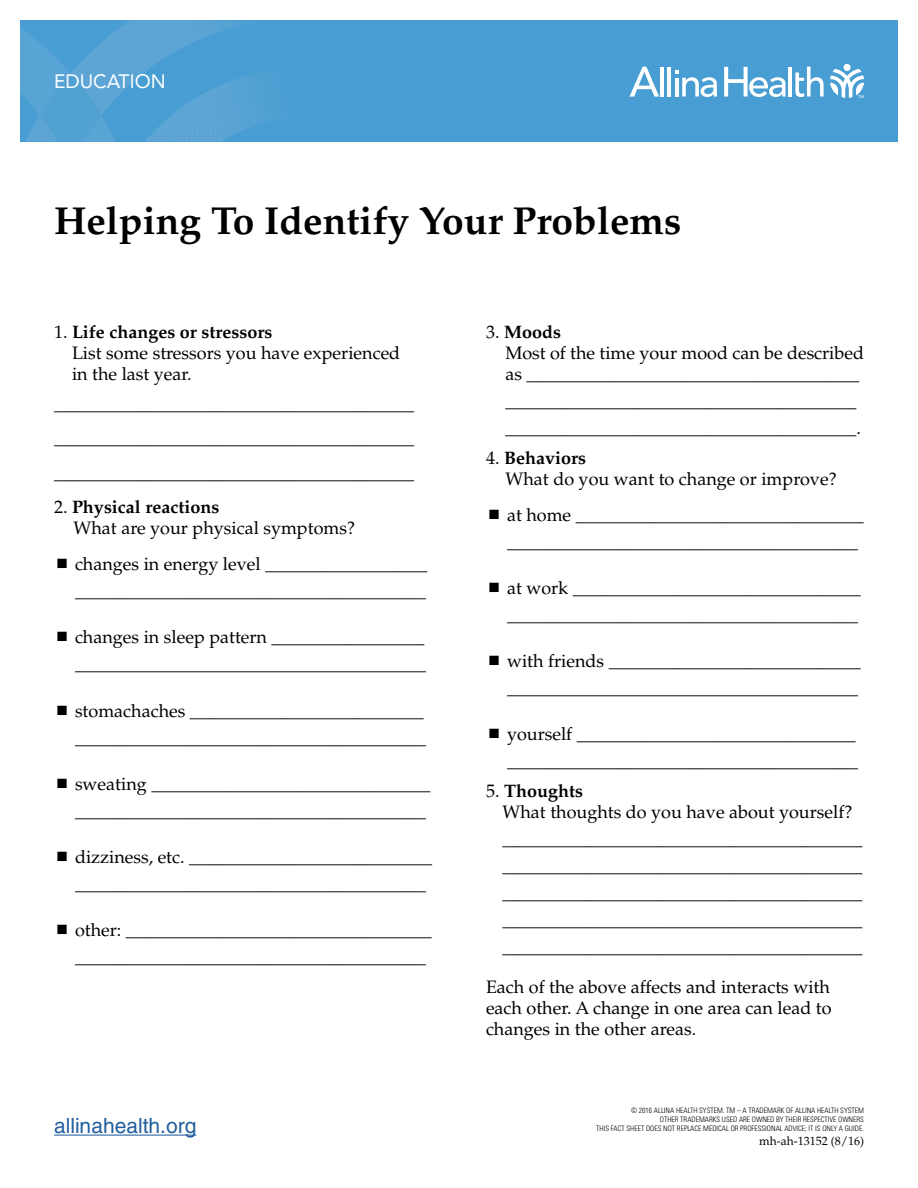
<style>
.page{position:relative;width:918px;height:1188px;background:#fff}
.page>*{position:absolute;margin:0;border:0;box-sizing:border-box;transform-origin:0 0}
.t1{font:700 39px "Palatino";color:#000}
.t2{font:21px "Helvetica";color:#215e9e}
.t3{font:19.2px "Avenir LT Std";color:#fff}
.t4{font:18px/27px "Palatino";color:#000}
.t5{font:12px "Palatino";color:#000}
.t6{font:300 condensed 7.5px/9px "Univers";color:#000;text-align:right}
.s1{font-weight:700}
</style>
<div class="page">
<hr style="left:54px;top:1135px;width:142px;height:1px;background:#215e9e">
<div style="left:20px;top:20px;width:878px;height:122px;background:#489ed2"></div>
<svg style="left:20px;top:20px;width:246px;height:122px"></svg>
<svg style="left:830px;top:69px;width:34px;height:29px"></svg>
<div style="left:844px;top:64px;width:7px;height:7px;background:#fff;border-radius:50%"></div>
<hr style="left:660px;top:67px;width:4px;height:30px;background:#fff">
<hr style="left:667px;top:67px;width:4px;height:30px;background:#fff">
<hr style="left:789px;top:67px;width:3px;height:30px;background:#fff">
<svg style="left:795px;top:67px;width:29px;height:30px"></svg>
<svg style="left:675px;top:71px;width:42px;height:26px"></svg>
<svg style="left:629px;top:67px;width:30px;height:30px"></svg>
<svg style="left:724px;top:67px;width:62px;height:30px"></svg>
<p class="t3" style="left:54px;top:70px;width:113px">EDUCATION</p>
<h1 class="t1" style="left:54px;top:198px;width:629px">Helping To Identify Your Problems</h1>
<p class="t4" style="left:72px;top:321px;width:330px;line-height:21px;text-indent:-18px">1. <span class="s1">Life changes or stressors<br></span>List some stressors you have experienced in the last year.</p>
<p class="t4" style="left:54px;top:387px;width:361px;line-height:34.5px;text-align:justify">________________________________________ ________________________________________ ________________________________________</p>
<p class="t4" style="left:73px;top:497px;width:283px;line-height:21px;text-indent:-19px">2. <span class="s1">Physical reactions<br></span>What are your physical symptoms?</p>
<p class="t4" style="left:75px;top:551px;width:354px">changes in energy level __________________ _______________________________________</p>
<p class="t4" style="left:75px;top:624px;width:352px">changes in sleep pattern _________________ _______________________________________</p>
<p class="t4" style="left:75px;top:697px;width:352px">stomachaches __________________________ _______________________________________</p>
<p class="t4" style="left:75px;top:770px;width:357px">sweating _______________________________ _______________________________________</p>
<p class="t4" style="left:75px;top:844px;width:358px">dizziness, etc. ___________________________ _______________________________________</p>
<p class="t4" style="left:75px;top:917px;width:358px">other: __________________________________ _______________________________________</p>
<p class="t2" style="left:54px;top:1113px;width:144px">allinahealth.org</p>
<p class="t4" style="left:505px;top:322px;width:360px;line-height:21px;text-indent:-19px">3. <span class="s1">Moods<br></span>Most of the time your mood can be described as _____________________________________</p>
<p class="t4" style="left:505px;top:388px;width:357px">_______________________________________ _______________________________________.</p>
<p class="t4" style="left:505px;top:448px;width:333px;line-height:21px;text-indent:-19px">4. <span class="s1">Behaviors<br></span>What do you want to change or improve?</p>
<p class="t4" style="left:507px;top:502px;width:358px">at home ________________________________ _______________________________________</p>
<p class="t4" style="left:507px;top:575px;width:355px">at work ________________________________ _______________________________________</p>
<p class="t4" style="left:507px;top:648px;width:355px">with friends ____________________________ _______________________________________</p>
<p class="t4" style="left:507px;top:721px;width:353px">yourself _______________________________ _______________________________________</p>
<p class="t4" style="left:503px;top:781px;width:351px;line-height:21px;text-indent:-17px">5. <span class="s1">Thoughts<br></span>What thoughts do you have about yourself?</p>
<p class="t4" style="left:503px;top:826px;width:362px;text-align:justify">________________________________________ ________________________________________ ________________________________________ ________________________________________ ________________________________________</p>
<p class="t4" style="left:486px;top:976px;width:347px;line-height:21px;text-align:justify">Each of the above affects and interacts with each other. A change in one area can lead to changes in the other areas.</p>
<p class="t6" style="left:596px;top:1106px;width:269px">© 2016 ALLINA HEALTH SYSTEM. TM – A TRADEMARK OF ALLINA HEALTH SYSTEM<br>OTHER TRADEMARKS USED ARE OWNED BY THEIR RESPECTIVE OWNERS<br>THIS FACT SHEET DOES NOT REPLACE MEDICAL OR PROFESSIONAL ADVICE; IT IS ONLY A GUIDE.</p>
<p class="t5" style="left:759px;top:1134px;width:106px">mh-ah-13152 (8/16)</p>
</div>
